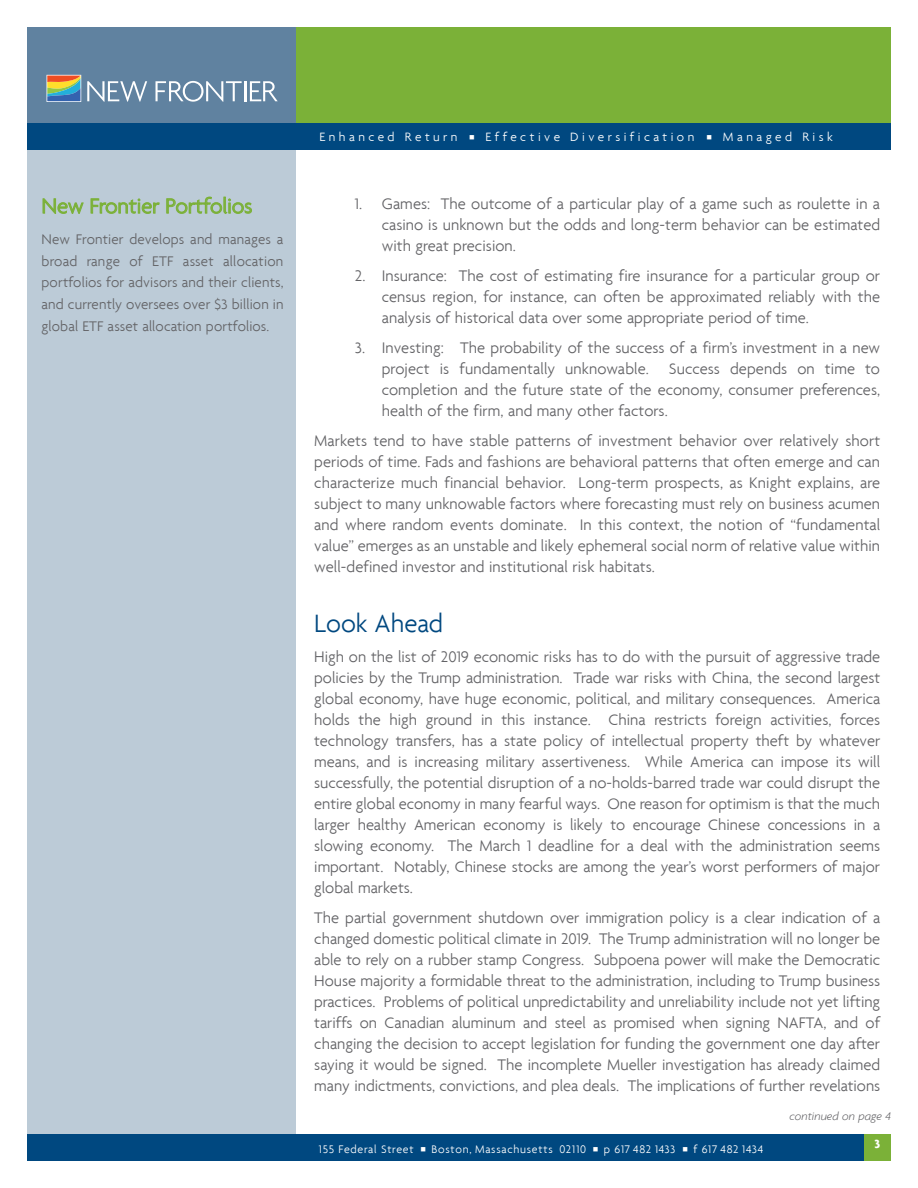
<style>
.page{position:relative;width:918px;height:1188px;background:#fff}
.page>*{position:absolute;margin:0;border:0;box-sizing:border-box;transform-origin:0 0}
.Major_Headline{font:300 27px "Agenda";color:#004880}
.Bio_Headline{font:300 22.5px "Agenda";color:#7bb138}
.Major_Headline-2{font:300 16.5px/21px "Agenda";color:#636366;text-align:justify}
.text{font:300 16.5px/21px "Agenda";letter-spacing:.005em;color:#636366;text-align:justify}
.Bio_Text_2{font:300 15px/21.8px "Agenda";letter-spacing:.01em;color:#636366;text-align:justify}
.t1{font:300 13.05px "Agenda";letter-spacing:.265em;color:#fff}
.t2{font:700 12.75px "Agenda";color:#fff}
.Jump_Line{font:italic 300 12px "Agenda";letter-spacing:.005em;color:#636366}
.t3{font:300 11.85px "Agenda";letter-spacing:.065em;color:#fff}
</style>
<div class="page">
<div style="left:27px;top:27px;width:864px;height:108px;background:#7bb138"></div>
<div style="left:27px;top:27px;width:268px;height:108px;background:#6082a0"></div>
<div style="left:47px;top:75px;width:34px;height:27px;border:1px solid #fff"></div>
<svg style="left:87px;top:81px;width:60px;height:21px"></svg>
<svg style="left:156px;top:81px;width:86px;height:21px"></svg>
<hr style="left:244px;top:81px;width:2px;height:20px;background:#fff">
<svg style="left:250px;top:81px;width:28px;height:20px"></svg>
<svg style="left:47px;top:76px;width:33px;height:25px"></svg>
<div style="left:27px;top:123px;width:268px;height:1038px;background:#bccbd7"></div>
<div style="left:27px;top:1134px;width:864px;height:27px;background:#004880"></div>
<div style="left:27px;top:123px;width:864px;height:27px;background:#004880"></div>
<div style="left:864px;top:1134px;width:27px;height:27px;background:#7bb138"></div>
<svg style="left:43px;top:198px;width:41px;height:16px"></svg>
<svg style="left:91px;top:198px;width:69px;height:16px"></svg>
<svg style="left:166px;top:197px;width:86px;height:17px"></svg>
<p class="Bio_Headline" style="left:42px;top:193px;width:212px">New Frontier Portfolios</p>
<p class="Bio_Text_2" style="left:42px;top:228px;width:243px">New Frontier develops and manages a broad range of ETF asset allocation portfolios for advisors and their clients, and currently oversees over $3 billion in global ETF asset allocation portfolios.</p>
<p class="t1" style="left:319px;top:129px;width:140px">Enhanced Return</p>
<p class="t1" style="left:485px;top:129px;width:210px">Effective Diversification</p>
<p class="t1" style="left:723px;top:129px;width:111px">Managed Risk</p>
<p class="Major_Headline-2" style="left:382px;top:193px;width:500px;text-indent:-27px">1. Games: The outcome of a particular play of a game such as roulette in a casino is unknown but the odds and long-term behavior can be estimated with great precision.</p>
<p class="Major_Headline-2" style="left:382px;top:265px;width:500px;text-indent:-27px">2. Insurance: The cost of estimating fire insurance for a particular group or census region, for instance, can often be approximated reliably with the analysis of historical data over some appropriate period of time.</p>
<p class="Major_Headline-2" style="left:382px;top:337px;width:500px;text-indent:-27px">3. Investing: The probability of the success of a firm’s investment in a new project is fundamentally unknowable. Success depends on time to completion and the future state of the economy, consumer preferences, health of the firm, and many other factors.</p>
<p class="text" style="left:314px;top:430px;width:567px">Markets tend to have stable patterns of investment behavior over relatively short periods of time. Fads and fashions are behavioral patterns that often emerge and can characterize much financial behavior. Long-term prospects, as Knight explains, are subject to many unknowable factors where forecasting must rely on business acumen and where random events dominate. In this context, the notion of “fundamental value” emerges as an unstable and likely ephemeral social norm of relative value within well-defined investor and institutional risk habitats.</p>
<p class="Major_Headline" style="left:314px;top:607px;width:131px">Look Ahead</p>
<p class="Major_Headline-2" style="left:314px;top:646px;width:567px">High on the list of 2019 economic risks has to do with the pursuit of aggressive trade policies by the Trump administration. Trade war risks with China, the second largest global economy, have huge economic, political, and military consequences. America holds the high ground in this instance. China restricts foreign activities, forces technology transfers, has a state policy of intellectual property theft by whatever means, and is increasing military assertiveness. While America can impose its will successfully, the potential disruption of a no-holds-barred trade war could disrupt the entire global economy in many fearful ways. One reason for optimism is that the much larger healthy American economy is likely to encourage Chinese concessions in a slowing economy. The March 1 deadline for a deal with the administration seems important. Notably, Chinese stocks are among the year’s worst performers of major global markets.</p>
<p class="Major_Headline-2" style="left:314px;top:907px;width:567px">The partial government shutdown over immigration policy is a clear indication of a changed domestic political climate in 2019. The Trump administration will no longer be able to rely on a rubber stamp Congress. Subpoena power will make the Democratic House majority a formidable threat to the administration, including to Trump business practices. Problems of political unpredictability and unreliability include not yet lifting tariffs on Canadian aluminum and steel as promised when signing NAFTA, and of changing the decision to accept legislation for funding the government one day after saying it would be signed. The incomplete Mueller investigation has already claimed many indictments, convictions, and plea deals. The implications of further revelations</p>
<p class="t3" style="left:319px;top:1142px;width:96px">155 Federal Street</p>
<p class="t3" style="left:432px;top:1142px;width:156px">Boston, Massachusetts 02110</p>
<p class="t3" style="left:604px;top:1142px;width:73px">p 617 482 1433</p>
<p class="t3" style="left:694px;top:1142px;width:71px">f 617 482 1434</p>
<p class="Jump_Line" style="left:790px;top:1109px;width:103px">continued on page 4</p>
<p class="t2" style="left:875px;top:1136px;width:7px">3</p>
</div>
